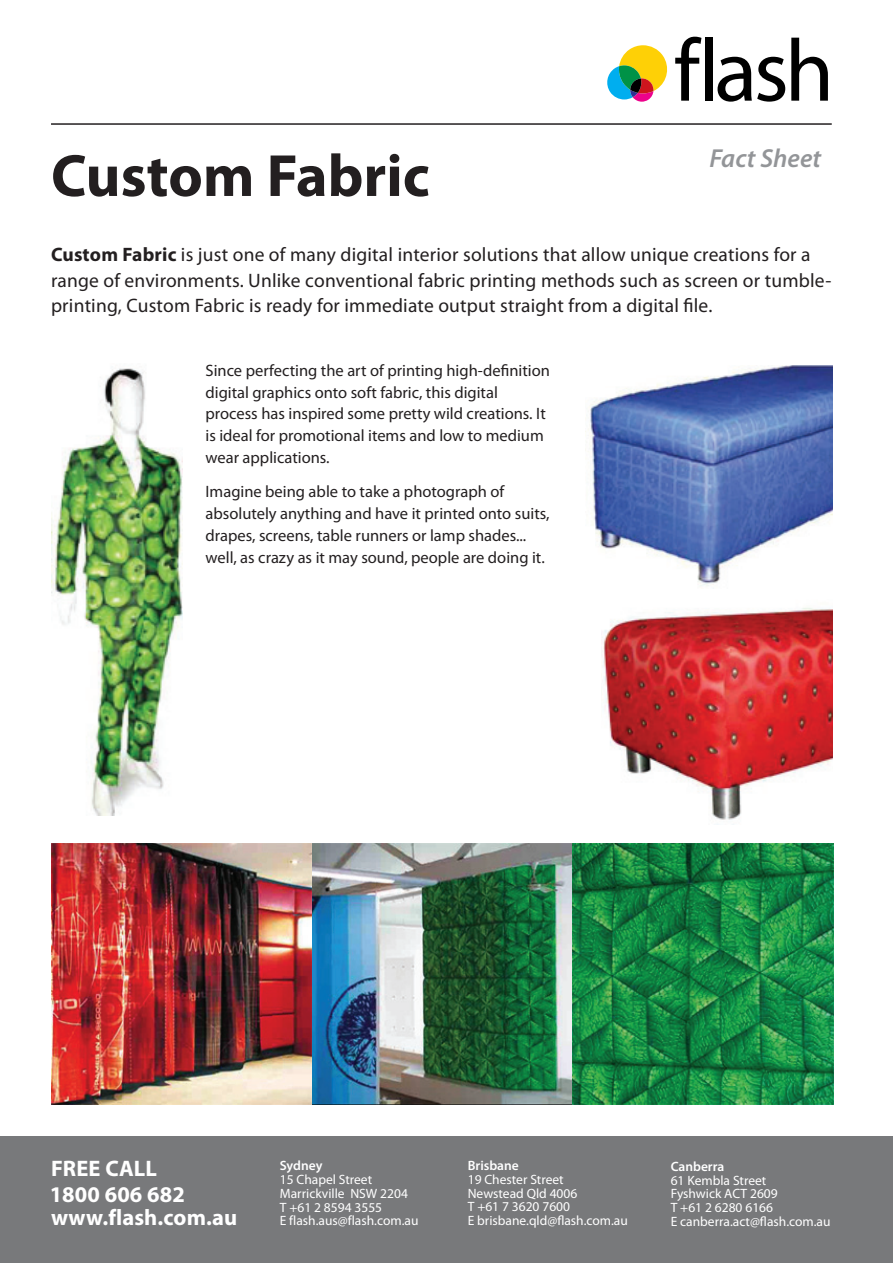
<style>
.page{position:relative;width:893px;height:1263px;background:#fff}
.page>*{position:absolute;margin:0;border:0;box-sizing:border-box;transform-origin:0 0}
.t1{font:700 60px "Myriad Pro";color:#231f20}
.t2{font:italic 600 26.1px "Myriad Pro";color:#939598}
.t3{font:700 22.5px/25.8px "Myriad Pro";letter-spacing:.005em;color:#fff}
.t4{font:19.5px/25.5px "Myriad Pro";letter-spacing:.01em;color:#231f20}
.t5{font:16.5px/21.8px "Myriad Pro";color:#231f20}
.t6{font:13.5px/13.8px "Myriad Pro";color:#fff}
.t7{font:600 13.5px "Myriad Pro";color:#fff}
.s1{font-weight:700}
</style>
<div class="page">
<div style="left:0;top:1137px;width:893px;height:126px;background:#78797b"></div>
<div style="left:705px;top:38px;width:8px;height:63px;background:#000"></div>
<svg style="left:717px;top:57px;width:68px;height:45px"></svg>
<svg style="left:791px;top:38px;width:37px;height:63px"></svg>
<svg style="left:607px;top:37px;width:94px;height:65px"></svg>
<hr style="left:51px;top:123px;width:781px;height:2px;background:#231f20">
<img style="left:602px;top:608px;width:230px;height:217px">
<img style="left:585px;top:365px;width:247px;height:221px">
<img style="left:52px;top:368px;width:130px;height:447px">
<img style="left:51px;top:843px;width:782px;height:261px">
<h1 class="t1" style="left:51px;top:137px;width:380px">Custom Fabric</h1>
<h2 class="t2" style="left:709px;top:142px;width:113px">Fact Sheet</h2>
<p class="t4" style="left:51px;top:242px;width:782px"><span class="s1">Custom Fabric</span> is just one of many digital interior solutions that allow unique creations for a range of environments. Unlike conventional fabric printing methods such as screen or tumble&shy;printing, Custom Fabric is ready for immediate output straight from a digital file.</p>
<p class="t5" style="left:206px;top:359px;width:346px">Since perfecting the art of printing high-definition digital graphics onto soft fabric, this digital process has inspired some pretty wild creations. It is ideal for promotional items and low to medium wear applications.</p>
<p class="t5" style="left:206px;top:481px;width:346px">Imagine being able to take a photograph of absolutely anything and have it printed onto suits, drapes, screens, table runners or lamp shades... well, as crazy as it may sound, people are doing it.</p>
<h3 class="t3" style="left:50px;top:1154px;width:137px">FREE CALL<br>1800 606 682</h3>
<h3 class="t3" style="left:51px;top:1204px;width:188px">www.flash.com.au</h3>
<p class="t7" style="left:280px;top:1157px;width:44px">Sydney</p>
<p class="t6" style="left:280px;top:1172px;width:140px">15 Chapel Street<br>Marrickville NSW 2204<br>T +61 2 8594 3555<br>E flash.aus@flash.com.au</p>
<p class="t7" style="left:468px;top:1157px;width:53px">Brisbane</p>
<p class="t6" style="left:468px;top:1172px;width:162px">19 Chester Street<br>Newstead Qld 4006<br>T +61 7 3620 7600<br>E brisbane.qld@flash.com.au</p>
<p class="t7" style="left:671px;top:1157px;width:55px">Canberra</p>
<p class="t6" style="left:671px;top:1173px;width:161px">61 Kembla Street<br>Fyshwick ACT 2609<br>T +61 2 6280 6166<br>E canberra.act@flash.com.au</p>
</div>
